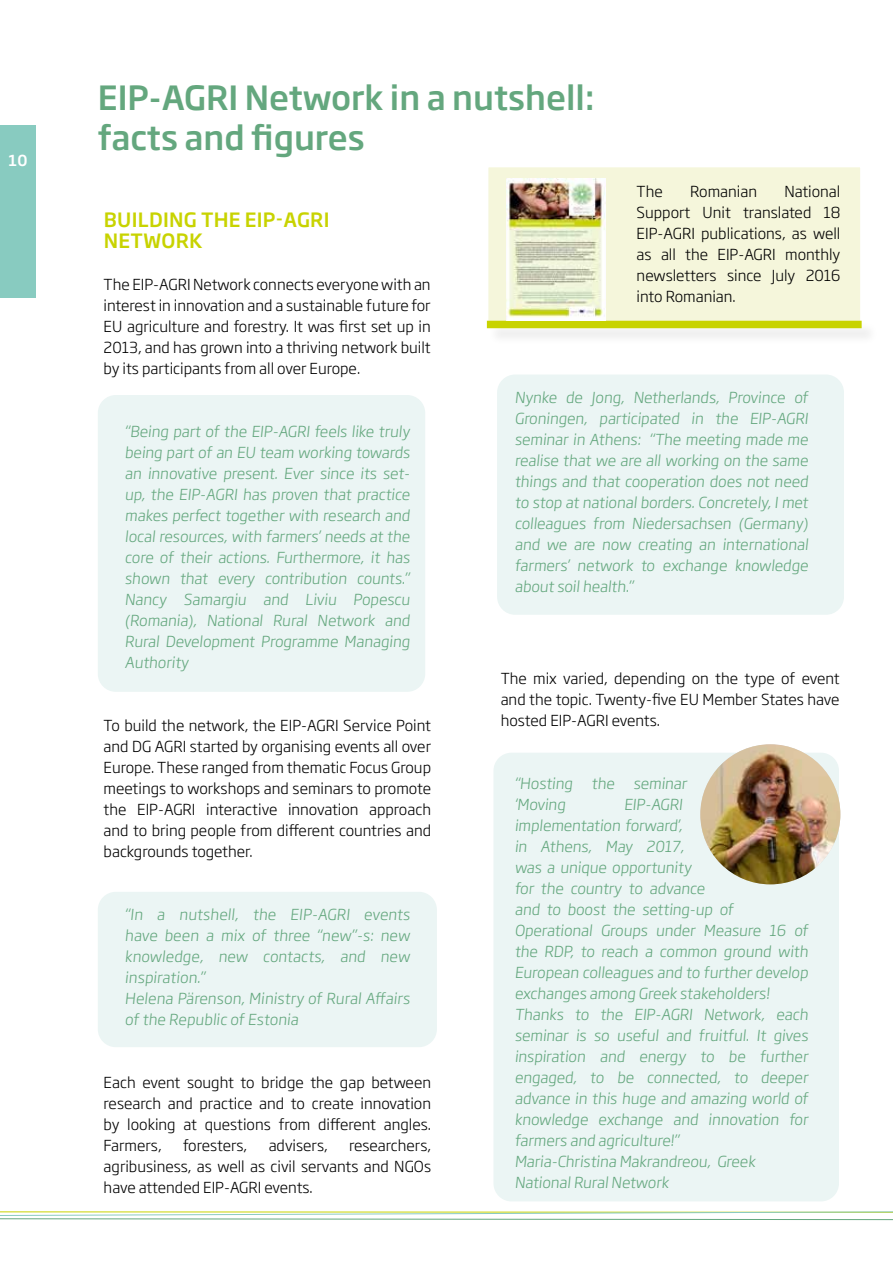
<style>
.page{position:relative;width:893px;height:1263px;background:#fff}
.page>*{position:absolute;margin:0;border:0;box-sizing:border-box;transform-origin:0 0}
.t1{font:500 33px/39.6px "Soho Gothic Pro";color:#64a77e}
.t2{font:500 19.5px/21px "Soho Gothic Pro";letter-spacing:.015em;color:#c8d300}
.t3{font:300 15px/21px "Soho Gothic Pro";color:#64a77e}
.t4{font:300 15px/21px "Soho Gothic Pro";color:#000;text-align:justify}
.t5{font:500 15px "Soho Gothic Pro";color:#fff}
</style>
<div class="page">
<div style="left:497px;top:374px;width:347px;height:241px;background:#ebf5f4;border-radius:18px"></div>
<div style="left:493px;top:753px;width:346px;height:448px;background:#ebf5f4;border-radius:18px"></div>
<div style="left:98px;top:892px;width:339px;height:155px;background:#ebf5f4;border-radius:18px"></div>
<div style="left:487px;top:166px;width:375px;height:162px;background:#f5f6db;border:2px solid #fff"></div>
<div style="left:98px;top:395px;width:327px;height:297px;background:#ebf5f4;border-radius:18px"></div>
<div style="left:488px;top:321px;width:391px;height:24px;background:#f5f5f5"></div>
<div style="left:487px;top:321px;width:375px;height:7px;background:#c8d300"></div>
<img style="left:507px;top:178px;width:99px;height:142px">
<img style="left:700px;top:744px;width:140px;height:140px;border-radius:70px">
<svg style="left:0;top:1211px;width:893px;height:10px"></svg>
<div style="left:0;top:125px;width:36px;height:173px;background:#88cbc0"></div>
<p class="t5" style="left:9px;top:148px;width:20px">10</p>
<h1 class="t1" style="left:98px;top:76px;width:498px">EIP-AGRI Network in a nutshell: facts and figures</h1>
<h2 class="t2" style="left:104px;top:208px;width:227px">BUILDING THE EIP-AGRI<br>NETWORK</h2>
<p class="t4" style="left:104px;top:273px;width:329px">The EIP-AGRI Network connects everyone with an interest in innovation and a sustainable future for EU agriculture and forestry. It was first set up in 2013, and has grown into a thriving network built by its participants from all over Europe.</p>
<p class="t4" style="left:637px;top:180px;width:28px">The</p>
<p class="t4" style="left:690px;top:180px;width:68px">Romanian</p>
<p class="t4" style="left:637px;top:180px;width:205px;text-indent:148px">National Support Unit translated 18<br>EIP-AGRI publications, as well as all the EIP-AGRI monthly newsletters since July 2016 into Romanian.</p>
<p class="t3" style="left:125px;top:420px;width:289px;text-align:justify">“Being part of the EIP-AGRI feels like truly being part of an EU team working towards an innovative present. Ever since its set&shy;up, the EIP-AGRI has proven that practice makes perfect together with research and local resources, with farmers’ needs at the core of their actions. Furthermore, it has shown that every contribution counts.” Nancy Samargiu and Liviu Popescu (Romania), National Rural Network and Rural Development Programme Managing Authority</p>
<p class="t4" style="left:104px;top:714px;width:329px">To build the network, the EIP-AGRI Service Point and DG AGRI started by organising events all over Europe. These ranged from thematic Focus Group meetings to workshops and seminars to promote the EIP-AGRI interactive innovation approach and to bring people from different countries and backgrounds together.</p>
<p class="t3" style="left:125px;top:903px;width:289px">“In a nutshell, the EIP-AGRI events have been a mix of three “new”-s: new knowledge, new contacts, and new inspiration.”<br>Helena Pärenson, Ministry of Rural Affairs of the Republic of Estonia</p>
<p class="t4" style="left:104px;top:1071px;width:329px">Each event sought to bridge the gap between research and practice and to create innovation by looking at questions from different angles.<br>Farmers,</p>
<p class="t4" style="left:183px;top:1134px;width:66px">foresters,</p>
<p class="t4" style="left:269px;top:1134px;width:61px">advisers,</p>
<p class="t4" style="left:104px;top:1134px;width:329px;text-indent:245px">researchers, agribusiness, as well as civil servants and NGOs have attended EIP-AGRI events.</p>
<p class="t3" style="left:515px;top:386px;width:297px;text-align:justify">Nynke de Jong, Netherlands, Province of Groningen, participated in the EIP-AGRI seminar in Athens: “The meeting made me realise that we are all working on the same things and that cooperation does not need to stop at national borders. Concretely, I met colleagues from Niedersachsen (Germany) and we are now creating an international farmers’ network to exchange knowledge about soilhealth.”</p>
<p class="t4" style="left:501px;top:667px;width:340px">The mix varied, depending on the type of event and the topic. Twenty-five EU Member States have hosted EIP-AGRI events.</p>
<p class="t3" style="left:515px;top:771px;width:176px">“Hosting the seminar ‘Moving</p>
<p class="t3" style="left:515px;top:792px;width:297px;text-indent:109px">EIP-AGRI<br>implementation forward’,<br>in Athens, May 2017,<br>was a unique opportunity<br>for the country to advance<br>and to boost the setting-up of<br>Operational Groups under Measure 16 of the RDP, to reach a common ground with<br>European colleagues and to further develop exchanges among Greek stakeholders!<br>Thanks to the EIP-AGRI Network, each seminar is so useful and fruitful. It gives inspiration and energy to be further engaged, to be connected, to deeper advance in this huge and amazing world of knowledge exchange and innovation for farmers and agriculture!”<br>Maria-Christina Makrandreou, Greek<br>NationalRuralNetwork</p>
</div>
